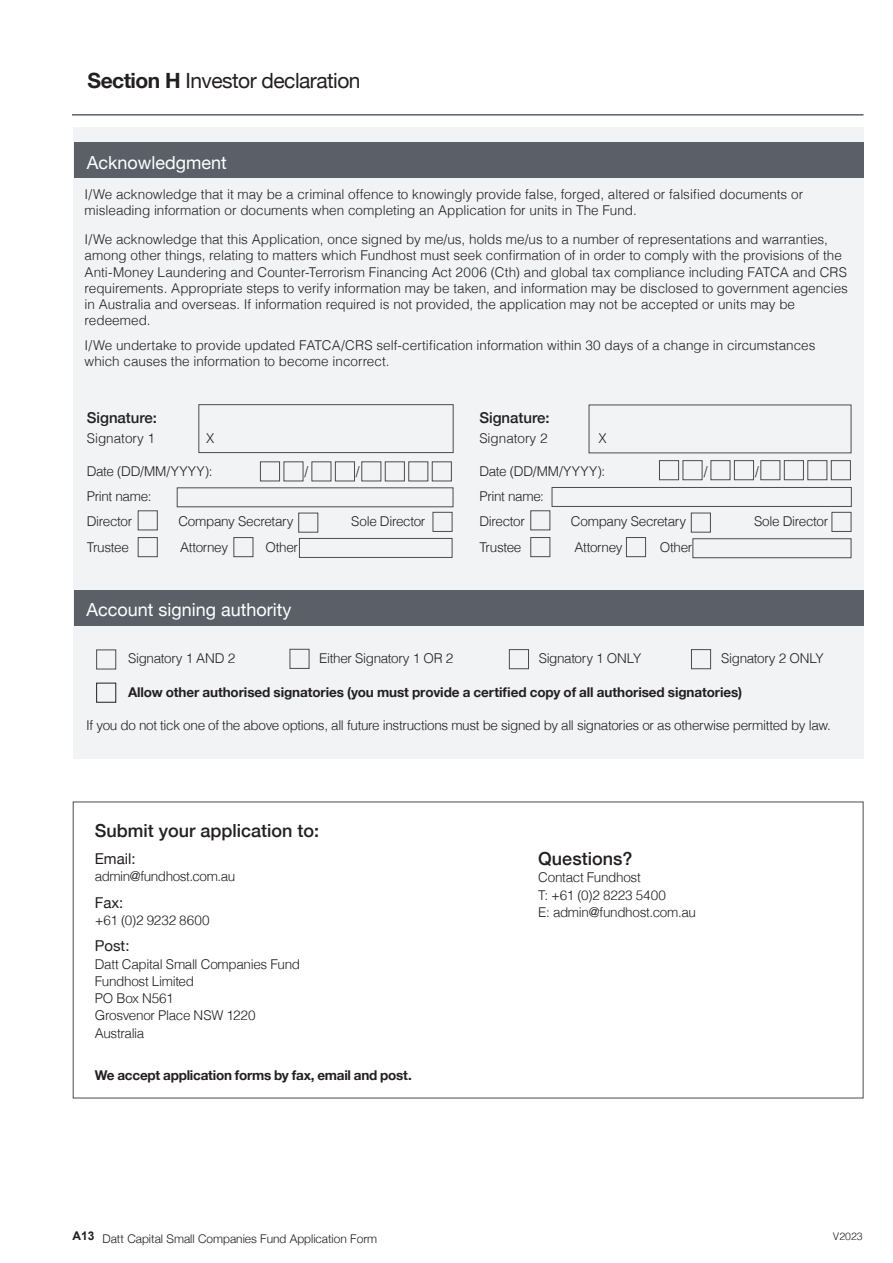
<style>
.page{position:relative;width:893px;height:1263px;background:#fff}
.page>*{position:absolute;margin:0;border:0;box-sizing:border-box;transform-origin:0 0}
.Sub_head_-_align_lef{font:21px "Helvetica Neue";letter-spacing:-.025em;color:#231f20}
.t1{font:18px "Helvetica Neue";color:#fff}
.Table_Headers_WHITE{font:500 18px "Helvetica Neue";color:#231f20}
.t2{font:500 15px "Helvetica Neue";color:#231f20}
._02_Body_text{font:15px "Helvetica Neue";color:#231f20}
.Sub_sub_heads_1_1__1{font:300 13.5px/16.2px "Helvetica";letter-spacing:-.005em;color:#231f20}
.Sub_sub_heads_1_1__1-2{font:300 13.5px/17.2px "Helvetica";letter-spacing:-.025em;color:#231f20}
._02_Body_text-2{font:300 13.5px/17.2px "Helvetica";letter-spacing:-.025em;color:#231f20}
.Sub_sub_heads_1_1__1-3{font:700 13.5px "Helvetica Neue";letter-spacing:-.005em;color:#231f20}
._02_Body_text-3{font:700 13.5px "Helvetica Neue";letter-spacing:-.02em;color:#231f20}
.Sub_sub_heads_1_1__1-4{font:300 13.5px "Helvetica";letter-spacing:-.03em;color:#231f20}
._02_Body_text-4{font:300 13.5px "Helvetica";letter-spacing:-.005em;color:#231f20}
.t3{font:300 12px "Helvetica Neue";color:#231f20}
.t4{font:300 10.5px "Helvetica";color:#231f20}
.s1{font-weight:700}
</style>
<div class="page">
<hr style="left:72px;top:114px;width:791px;height:2px;background:#5b6068">
<div style="left:73px;top:128px;width:790px;height:631px;background:#f2f3f4"></div>
<div style="left:75px;top:142px;width:789px;height:36px;background:#5b6068"></div>
<div style="left:198px;top:404px;width:256px;height:49px;border:1px solid #4b4c4d"></div>
<div style="left:260px;top:461px;width:20px;height:20px;border:1px solid #4b4c4d"></div>
<div style="left:284px;top:461px;width:19px;height:20px;border:1px solid #4b4c4d"></div>
<div style="left:311px;top:461px;width:20px;height:20px;border:1px solid #4b4c4d"></div>
<div style="left:335px;top:461px;width:20px;height:20px;border:1px solid #4b4c4d"></div>
<div style="left:361px;top:461px;width:20px;height:20px;border:1px solid #4b4c4d"></div>
<div style="left:385px;top:461px;width:20px;height:20px;border:1px solid #4b4c4d"></div>
<div style="left:408px;top:461px;width:20px;height:20px;border:1px solid #4b4c4d"></div>
<div style="left:432px;top:461px;width:20px;height:20px;border:1px solid #4b4c4d"></div>
<div style="left:177px;top:487px;width:276px;height:20px;border:1px solid #4b4c4d"></div>
<div style="left:138px;top:510px;width:20px;height:20px;border:1px solid #4b4c4d"></div>
<div style="left:298px;top:513px;width:20px;height:20px;border:1px solid #4b4c4d"></div>
<div style="left:433px;top:512px;width:19px;height:20px;border:1px solid #4b4c4d"></div>
<div style="left:138px;top:537px;width:20px;height:20px;border:1px solid #4b4c4d"></div>
<div style="left:233px;top:537px;width:20px;height:20px;border:1px solid #4b4c4d"></div>
<div style="left:299px;top:538px;width:153px;height:20px;border:1px solid #4b4c4d"></div>
<div style="left:659px;top:460px;width:20px;height:20px;border:1px solid #4b4c4d"></div>
<div style="left:683px;top:460px;width:19px;height:20px;border:1px solid #4b4c4d"></div>
<div style="left:710px;top:460px;width:20px;height:20px;border:1px solid #4b4c4d"></div>
<div style="left:734px;top:460px;width:20px;height:20px;border:1px solid #4b4c4d"></div>
<div style="left:760px;top:460px;width:20px;height:20px;border:1px solid #4b4c4d"></div>
<div style="left:784px;top:460px;width:20px;height:20px;border:1px solid #4b4c4d"></div>
<div style="left:807px;top:460px;width:20px;height:20px;border:1px solid #4b4c4d"></div>
<div style="left:831px;top:460px;width:20px;height:20px;border:1px solid #4b4c4d"></div>
<div style="left:552px;top:487px;width:300px;height:20px;border:1px solid #4b4c4d"></div>
<div style="left:530px;top:510px;width:20px;height:20px;border:1px solid #4b4c4d"></div>
<div style="left:691px;top:513px;width:20px;height:19px;border:1px solid #4b4c4d"></div>
<div style="left:831px;top:512px;width:20px;height:20px;border:1px solid #4b4c4d"></div>
<div style="left:530px;top:537px;width:20px;height:20px;border:1px solid #4b4c4d"></div>
<div style="left:626px;top:537px;width:20px;height:20px;border:1px solid #4b4c4d"></div>
<div style="left:692px;top:538px;width:159px;height:20px;border:1px solid #4b4c4d"></div>
<div style="left:96px;top:649px;width:20px;height:20px;border:1px solid #4b4c4d"></div>
<div style="left:74px;top:590px;width:789px;height:35px;background:#5b6068"></div>
<div style="left:290px;top:649px;width:19px;height:20px;border:1px solid #4b4c4d"></div>
<div style="left:509px;top:649px;width:20px;height:20px;border:1px solid #4b4c4d"></div>
<div style="left:691px;top:649px;width:20px;height:20px;border:1px solid #4b4c4d"></div>
<div style="left:96px;top:683px;width:20px;height:20px;border:1px solid #231f20"></div>
<p class="Sub_head_-_align_lef" style="left:88px;top:66px;width:274px"><span class="s1">Section H</span> Investor declaration</p>
<p class="t1" style="left:87px;top:149px;width:142px">Acknowledgment</p>
<p class="Sub_sub_heads_1_1__1" style="left:85px;top:185px;width:720px">I/We acknowledge that it may be a criminal offence to knowingly provide false, forged, altered or falsified documents or misleading information or documents when completing an Application for units in The Fund.</p>
<p class="Sub_sub_heads_1_1__1" style="left:85px;top:230px;width:765px">I/We acknowledge that this Application, once signed by me/us, holds me/us to a number of representations and warranties, among other things, relating to matters which Fundhost must seek confirmation of in order to comply with the provisions of the Anti-Money Laundering and Counter-Terrorism Financing Act 2006 (Cth) and global tax compliance including FATCA and CRS requirements. Appropriate steps to verify information may be taken, and information may be disclosed to government agencies in Australia and overseas. If information required is not provided, the application may not be accepted or units may be redeemed.</p>
<p class="Sub_sub_heads_1_1__1" style="left:85px;top:336px;width:732px">I/We undertake to provide updated FATCA/CRS self-certification information within 30 days of a change in circumstances which causes the information to become incorrect.</p>
<p class="t2" style="left:87px;top:405px;width:72px">Signature:</p>
<p class="Sub_sub_heads_1_1__1" style="left:87px;top:429px;width:70px">Signatory 1</p>
<p class="Sub_sub_heads_1_1__1" style="left:206px;top:429px;width:10px">X</p>
<p class="Sub_sub_heads_1_1__1" style="left:87px;top:462px;width:127px">Date (DD/MM/YYYY):</p>
<p class="Sub_sub_heads_1_1__1" style="left:304px;top:462px;width:5px">/</p>
<p class="Sub_sub_heads_1_1__1" style="left:356px;top:462px;width:5px">/</p>
<p class="Sub_sub_heads_1_1__1-2" style="left:87px;top:487px;width:66px">Print name:</p>
<p class="Sub_sub_heads_1_1__1-4" style="left:87px;top:509px;width:47px">Director</p>
<p class="Sub_sub_heads_1_1__1" style="left:178px;top:512px;width:117px">Company Secretary</p>
<p class="Sub_sub_heads_1_1__1-2" style="left:351px;top:511px;width:76px">Sole Director</p>
<p class="Sub_sub_heads_1_1__1-2" style="left:87px;top:538px;width:44px">Trustee</p>
<p class="Sub_sub_heads_1_1__1-2" style="left:180px;top:538px;width:50px">Attorney</p>
<p class="Sub_sub_heads_1_1__1" style="left:265px;top:539px;width:34px">Other</p>
<p class="t1" style="left:86px;top:597px;width:207px">Account signing authority</p>
<p class="t2" style="left:479px;top:405px;width:72px">Signature:</p>
<p class="Sub_sub_heads_1_1__1" style="left:479px;top:429px;width:70px">Signatory 2</p>
<p class="Sub_sub_heads_1_1__1" style="left:599px;top:429px;width:10px">X</p>
<p class="Sub_sub_heads_1_1__1" style="left:479px;top:462px;width:127px">Date (DD/MM/YYYY):</p>
<p class="Sub_sub_heads_1_1__1" style="left:704px;top:462px;width:5px">/</p>
<p class="Sub_sub_heads_1_1__1" style="left:755px;top:462px;width:5px">/</p>
<p class="Sub_sub_heads_1_1__1-2" style="left:479px;top:486px;width:66px">Print name:</p>
<p class="Sub_sub_heads_1_1__1-4" style="left:479px;top:509px;width:47px">Director</p>
<p class="Sub_sub_heads_1_1__1" style="left:571px;top:512px;width:117px">Company Secretary</p>
<p class="Sub_sub_heads_1_1__1-2" style="left:754px;top:511px;width:76px">Sole Director</p>
<p class="Sub_sub_heads_1_1__1-2" style="left:479px;top:538px;width:44px">Trustee</p>
<p class="Sub_sub_heads_1_1__1-2" style="left:574px;top:538px;width:50px">Attorney</p>
<p class="Sub_sub_heads_1_1__1" style="left:660px;top:539px;width:34px">Other</p>
<p class="Sub_sub_heads_1_1__1-2" style="left:128px;top:649px;width:109px">Signatory 1 AND 2</p>
<p class="Sub_sub_heads_1_1__1-2" style="left:319px;top:649px;width:136px">Either Signatory 1 OR 2</p>
<p class="Sub_sub_heads_1_1__1-2" style="left:539px;top:649px;width:104px">Signatory 1 ONLY</p>
<p class="Sub_sub_heads_1_1__1-2" style="left:721px;top:649px;width:104px">Signatory 2 ONLY</p>
<p class="Sub_sub_heads_1_1__1-3" style="left:128px;top:681px;width:615px">Allow other authorised signatories (you must provide a certified copy of all authorised signatories)</p>
<p class="Sub_sub_heads_1_1__1-2" style="left:86px;top:715px;width:746px">If you do not tick one of the above options, all future instructions must be signed by all signatories or as otherwise permitted by law.</p>
<p class="Table_Headers_WHITE" style="left:95px;top:816px;width:226px">Submit your application to:</p>
<p class="_02_Body_text" style="left:95px;top:847px;width:42px">Email:</p>
<p class="_02_Body_text-2" style="left:95px;top:867px;width:142px">admin@fundhost.com.au</p>
<p class="_02_Body_text" style="left:95px;top:891px;width:30px">Fax:</p>
<p class="_02_Body_text-4" style="left:95px;top:908px;width:116px">+61 (0)2 9232 8600</p>
<p class="_02_Body_text" style="left:95px;top:935px;width:36px">Post:</p>
<p class="_02_Body_text-2" style="left:95px;top:954px;width:207px">Datt Capital Small Companies Fund</p>
<p class="_02_Body_text-2" style="left:95px;top:971px;width:162px">Fundhost Limited<br>PO Box N561<br>Grosvenor Place NSW 1220<br>Australia</p>
<p class="_02_Body_text-3" style="left:95px;top:1065px;width:318px">We accept application forms by fax, email and post.</p>
<h2 class="Table_Headers_WHITE" style="left:538px;top:844px;width:96px">Questions?</h2>
<p class="Sub_sub_heads_1_1__1-2" style="left:538px;top:868px;width:159px">Contact Fundhost<br>T: +61 (0)2 8223 5400<br>E: admin@fundhost.com.au</p>
<p class="t3" style="left:73px;top:1229px;width:306px"><sup>A13</sup> Datt Capital Small Companies Fund Application Form</p>
<p class="t4" style="left:833px;top:1227px;width:31px">V2023</p>
</div>
